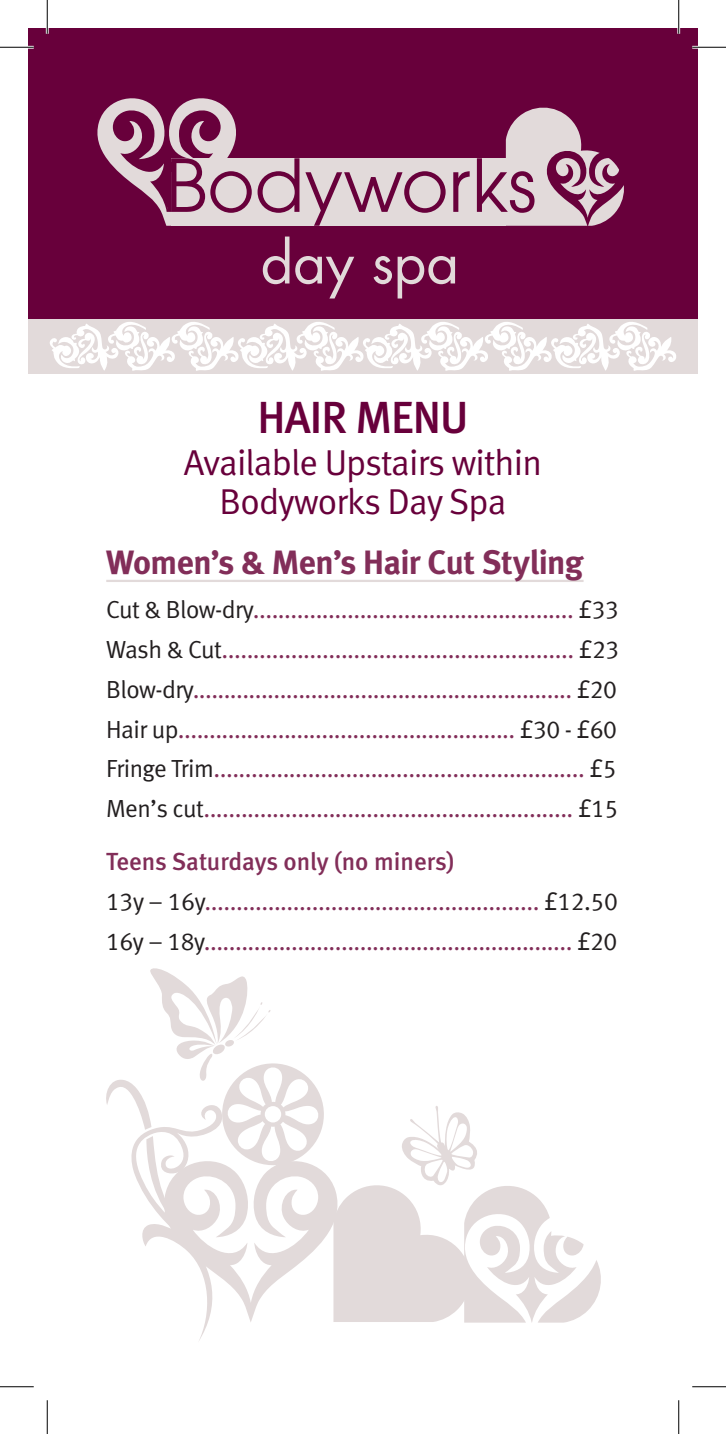
<style>
.page{position:relative;width:726px;height:1434px;background:#fff}
.page>*{position:absolute;margin:0;border:0;box-sizing:border-box;transform-origin:0 0}
.t1{font:45px "Meta Medium LF";letter-spacing:-.02em;color:#68003b}
.t2{font:36px/39.1px "Meta Normal LF";letter-spacing:-.025em;color:#68003b;text-align:center}
.t3{font:33.75px "Meta Bold LF";letter-spacing:-.015em;color:#822e59}
.t4{font:24.75px/39.8px "Meta Normal LF";letter-spacing:-.02em;color:#822e59;text-align:justify}
.t5{font:24.75px "Meta Medium LF";color:#822e59}
.s1{color:#231f20}
</style>
<div class="page">
<div style="left:28px;top:28px;width:670px;height:297px;background:#68003b"></div>
<div style="left:28px;top:319px;width:670px;height:54px;background:#e2dada"></div>
<svg style="left:50px;top:322px;width:626px;height:49px"></svg>
<div style="left:171px;top:159px;width:335px;height:67px;background:#e2dada"></div>
<svg style="left:258px;top:158px;width:41px;height:55px"></svg>
<svg style="left:305px;top:171px;width:141px;height:55px"></svg>
<svg style="left:453px;top:171px;width:17px;height:41px"></svg>
<svg style="left:477px;top:107px;width:147px;height:119px"></svg>
<svg style="left:97px;top:98px;width:155px;height:128px"></svg>
<svg style="left:263px;top:237px;width:26px;height:47px"></svg>
<svg style="left:295px;top:256px;width:59px;height:42px"></svg>
<svg style="left:373px;top:256px;width:19px;height:28px"></svg>
<svg style="left:398px;top:256px;width:57px;height:42px"></svg>
<hr style="left:106px;top:580px;width:478px;height:2px;background:#e2dada">
<svg style="left:106px;top:968px;width:495px;height:372px"></svg>
<hr style="left:0;top:46px;width:34px;height:3px;background:#fff">
<hr style="left:692px;top:46px;width:34px;height:3px;background:#fff">
<hr style="left:46px;top:0;width:3px;height:34px;background:#fff">
<hr style="left:677px;top:0;width:3px;height:34px;background:#fff">
<hr style="left:0;top:47px;width:34px;height:1px;background:#000">
<hr style="left:692px;top:47px;width:34px;height:1px;background:#000">
<hr style="left:0;top:1386px;width:34px;height:1px;background:#000">
<hr style="left:692px;top:1386px;width:34px;height:1px;background:#000">
<hr style="left:47px;top:0;width:1px;height:34px;background:#000">
<hr style="left:47px;top:1400px;width:1px;height:34px;background:#000">
<hr style="left:678px;top:0;width:1px;height:34px;background:#000">
<hr style="left:678px;top:1400px;width:1px;height:34px;background:#000">
<h1 class="t1" style="left:257px;top:392px;width:213px">HAIR MENU</h1>
<h2 class="t2" style="left:184px;top:442px;width:360px">Available Upstairs within<br>Bodyworks Day Spa</h2>
<h3 class="t3" style="left:106px;top:542px;width:479px">Women’s &amp; Men’s Hair Cut Styling</h3>
<p class="t4" style="left:106px;top:590px;width:514px"><span class="s1">Cut &amp; Blow-dry</span>................................................... <span class="s1">£33<br>Wash &amp; Cut</span>........................................................ <span class="s1">£23<br>Blow-dry</span>............................................................. <span class="s1">£20<br>Hair up</span>...................................................... <span class="s1">£30 - £60<br>Fringe Trim</span>........................................................... <span class="s1">£5<br>Men’s cut</span>........................................................... <span class="s1">£15</span></p>
<p class="t5" style="left:106px;top:847px;width:350px">Teens Saturdays only (no miners)</p>
<p class="t4" style="left:106px;top:881px;width:513px"><span class="s1">13y – 16y</span>..................................................... <span class="s1">£12.50<br>16y – 18y</span>........................................................... <span class="s1">£20</span></p>
</div>
